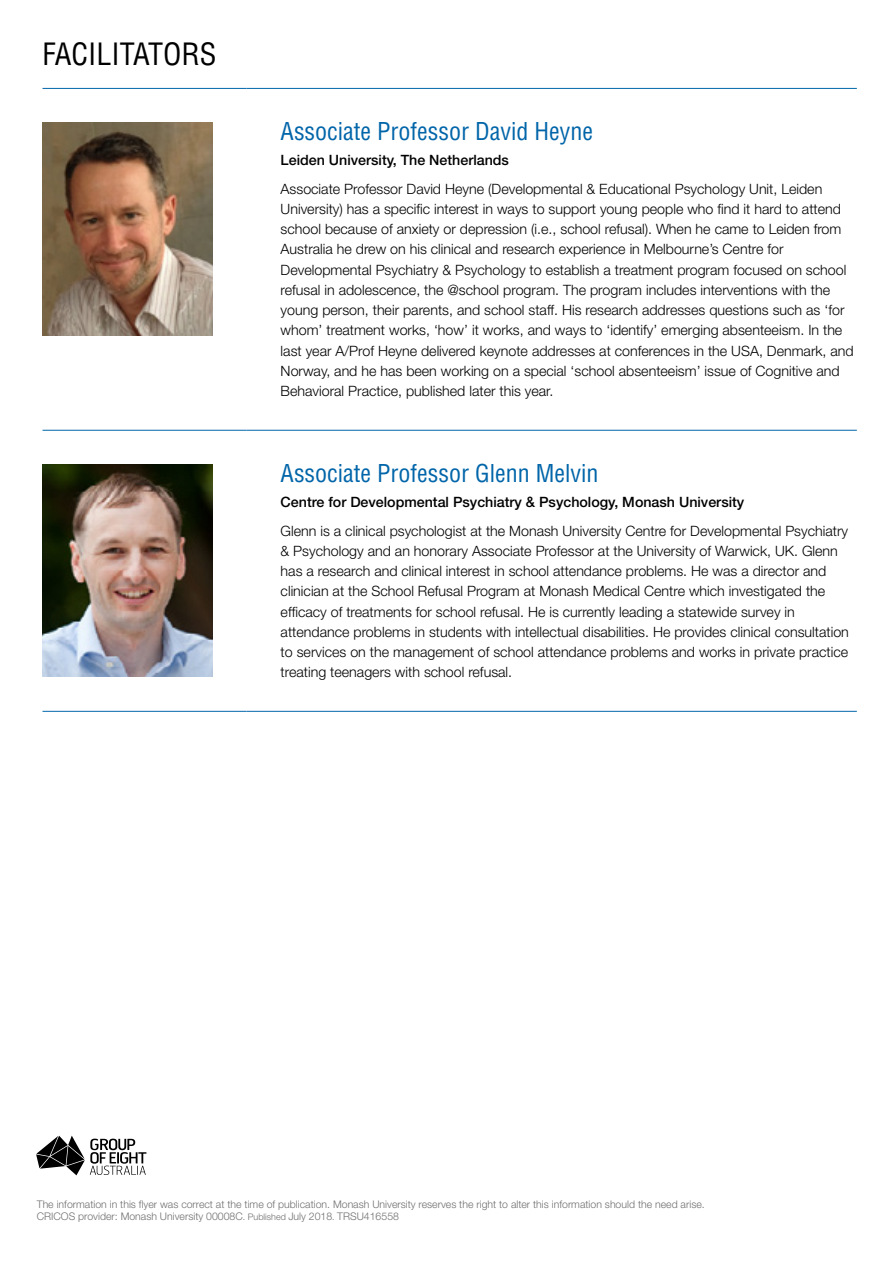
<style>
.page{position:relative;width:893px;height:1263px;background:#fff}
.page>*{position:absolute;margin:0;border:0;box-sizing:border-box;transform-origin:0 0}
.t1{font:condensed 30px "Helvetica";color:#000}
.t2{font:condensed 24px "Helvetica";color:#0065a9}
.t3{font:300 14.25px/20.2px "Helvetica Neue LT";color:#000}
.t4{font:500 14.25px "Helvetica Neue LT";color:#000}
.t5{font:300 10.5px/12.6px "Helvetica Neue LT";color:#706f6f}
.s1{font-size:9px}
</style>
<div class="page">
<hr style="left:43px;top:88px;width:204px;height:1px;background:#0065a9">
<hr style="left:247px;top:88px;width:610px;height:1px;background:#0065a9">
<hr style="left:43px;top:430px;width:204px;height:1px;background:#0065a9">
<hr style="left:247px;top:430px;width:610px;height:1px;background:#0065a9">
<hr style="left:43px;top:711px;width:204px;height:1px;background:#0065a9">
<hr style="left:247px;top:711px;width:610px;height:1px;background:#0065a9">
<img style="left:43px;top:122px;width:170px;height:213px">
<img style="left:43px;top:464px;width:170px;height:213px">
<svg style="left:36px;top:1135px;width:110px;height:40px"></svg>
<h1 class="t1" style="left:43px;top:35px;width:175px">FACILITATORS</h1>
<h2 class="t2" style="left:281px;top:117px;width:314px">Associate Professor David Heyne</h2>
<p class="t4" style="left:281px;top:151px;width:230px">Leiden University, The Netherlands</p>
<p class="t3" style="left:281px;top:178px;width:575px">Associate Professor David Heyne (Developmental &amp; Educational Psychology Unit, Leiden University) has a specific interest in ways to support young people who find it hard to attend school because of anxiety or depression (i.e., school refusal). When he came to Leiden from Australia he drew on his clinical and research experience in Melbourne’s Centre for Developmental Psychiatry &amp; Psychology to establish a treatment program focused on school refusal in adolescence, the @school program. The program includes interventions with the young person, their parents, and school staff. His research addresses questions such as ‘for whom’ treatment works, ‘how’ it works, and ways to ‘identify’ emerging absenteeism. In the last year A/Prof Heyne delivered keynote addresses at conferences in the USA, Denmark, and Norway, and he has been working on a special ‘school absenteeism’ issue of Cognitive and Behavioral Practice, published later this year.</p>
<h2 class="t2" style="left:281px;top:458px;width:319px">Associate Professor Glenn Melvin</h2>
<p class="t4" style="left:281px;top:493px;width:465px">Centre for Developmental Psychiatry &amp; Psychology, Monash University</p>
<p class="t3" style="left:281px;top:520px;width:570px">Glenn is a clinical psychologist at the Monash University Centre for Developmental Psychiatry &amp; Psychology and an honorary Associate Professor at the University of Warwick, UK. Glenn has a research and clinical interest in school attendance problems. He was a director and clinician at the School Refusal Program at Monash Medical Centre which investigated the efficacy of treatments for school refusal. He is currently leading a statewide survey in attendance problems in students with intellectual disabilities. He provides clinical consultation to services on the management of school attendance problems and works in private practice treating teenagers with school refusal.</p>
<p class="t5" style="left:37px;top:1197px;width:669px">The information in this flyer was correct at the time of publication. Monash University reserves the right to alter this information should the need arise.<br>CRICOS provider: Monash University 00008C<span class="s1">. Published</span> July 2018<span class="s1">.</span> TRSU416558</p>
</div>
